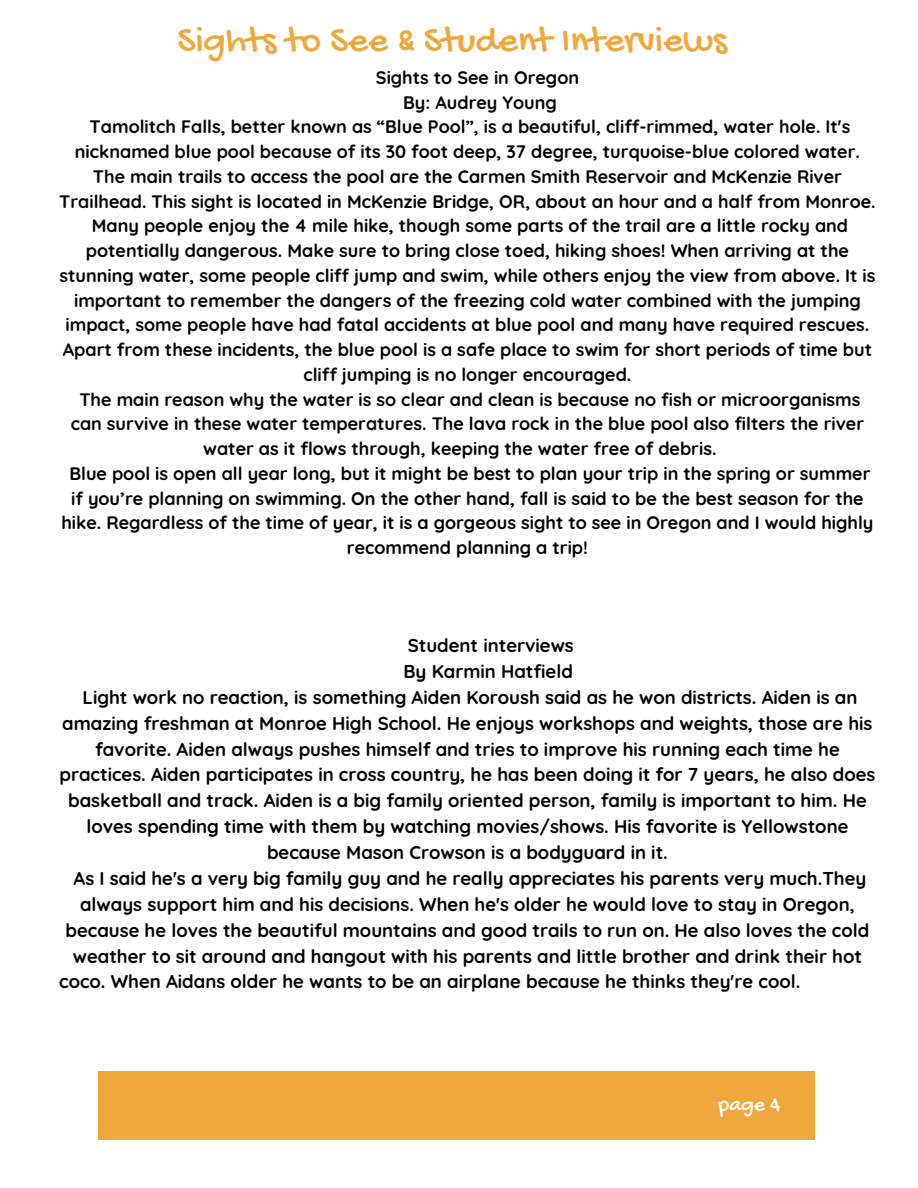
<style>
.page{position:relative;width:918px;height:1188px;background:#fff}
.page>*{position:absolute;margin:0;border:0;box-sizing:border-box;transform-origin:0 0}
.t1{font:38.55px "Gochi Hand";color:#eea83c}
.t2{font:21.75px "Gochi Hand";color:#fff}
.t3{font:700 18.6px/25.8px "Quicksand";color:#000;text-align:center}
.t4{font:700 18px/24.8px "Quicksand";color:#000;text-align:center}
</style>
<div class="page">
<div style="left:771px;top:1071px;width:44px;height:69px;background:#eea83c"></div>
<div style="left:143px;top:1071px;width:628px;height:69px;background:#eea83c"></div>
<div style="left:98px;top:1071px;width:45px;height:69px;background:#eea83c"></div>
<p class="t1" style="left:178px;top:20px;width:551px">Sights to See &amp; Student Interviews</p>
<p class="t4" style="left:376px;top:65px;width:205px">Sights to See in Oregon</p>
<p class="t4" style="left:403px;top:90px;width:155px">By: Audrey Young</p>
<p class="t4" style="left:59px;top:114px;width:818px">Tamolitch Falls, better known as “Blue Pool”, is a beautiful, cliff-rimmed, water hole. It's nicknamed blue pool because of its 30 foot deep, 37 degree, turquoise-blue colored water.<br>The main trails to access the pool are the Carmen Smith Reservoir and McKenzie River Trailhead. This sight is located in McKenzie Bridge, OR, about an hour and a half from Monroe.</p>
<p class="t4" style="left:59px;top:213px;width:818px">Many people enjoy the 4 mile hike, though some parts of the trail are a little rocky and potentially dangerous. Make sure to bring close toed, hiking shoes! When arriving at the stunning water, some people cliff jump and swim, while others enjoy the view from above. It is important to remember the dangers of the freezing cold water combined with the jumping impact, some people have had fatal accidents at blue pool and many have required rescues.<br>Apart from these incidents, the blue pool is a safe place to swim for short periods of time but cliff jumping is no longer encouraged.</p>
<p class="t4" style="left:79px;top:387px;width:783px">The main reason why the water is so clear and clean is because no fish or microorganisms</p>
<p class="t4" style="left:71px;top:411px;width:795px">can survive in these water temperatures. The lava rock in the blue pool also filters the river</p>
<p class="t4" style="left:203px;top:436px;width:515px">water as it flows through, keeping the water free of debris.</p>
<p class="t4" style="left:61px;top:461px;width:814px">Blue pool is open all year long, but it might be best to plan your trip in the spring or summer if you’re planning on swimming. On the other hand, fall is said to be the best season for the hike. Regardless of the time of year, it is a gorgeous sight to see in Oregon and I would highly recommend planning a trip!</p>
<p class="t3" style="left:408px;top:632px;width:168px">Student interviews</p>
<p class="t3" style="left:404px;top:658px;width:171px">By Karmin Hatfield</p>
<p class="t3" style="left:59px;top:684px;width:817px">Light work no reaction, is something Aiden Koroush said as he won districts. Aiden is an amazing freshman at Monroe High School. He enjoys workshops and weights, those are his favorite. Aiden always pushes himself and tries to improve his running each time he practices. Aiden participates in cross country, he has been doing it for 7 years, he also does basketball and track. Aiden is a big family oriented person, family is important to him. He loves spending time with them by watching movies/shows. His favorite is Yellowstone because Mason Crowson is a bodyguard in it.</p>
<p class="t3" style="left:74px;top:865px;width:794px">As I said he's a very big family guy and he really appreciates his parents very much.They</p>
<p class="t3" style="left:80px;top:891px;width:776px">always support him and his decisions. When he's older he would love to stay in Oregon,</p>
<p class="t3" style="left:66px;top:917px;width:805px">because he loves the beautiful mountains and good trails to run on. He also loves the cold</p>
<p class="t3" style="left:73px;top:943px;width:791px">weather to sit around and hangout with his parents and little brother and drink their hot</p>
<p class="t3" style="left:59px;top:969px;width:743px">coco. When Aidans older he wants to be an airplane because he thinks they're cool.</p>
<p class="t2" style="left:719px;top:1094px;width:63px">page 4</p>
</div>
